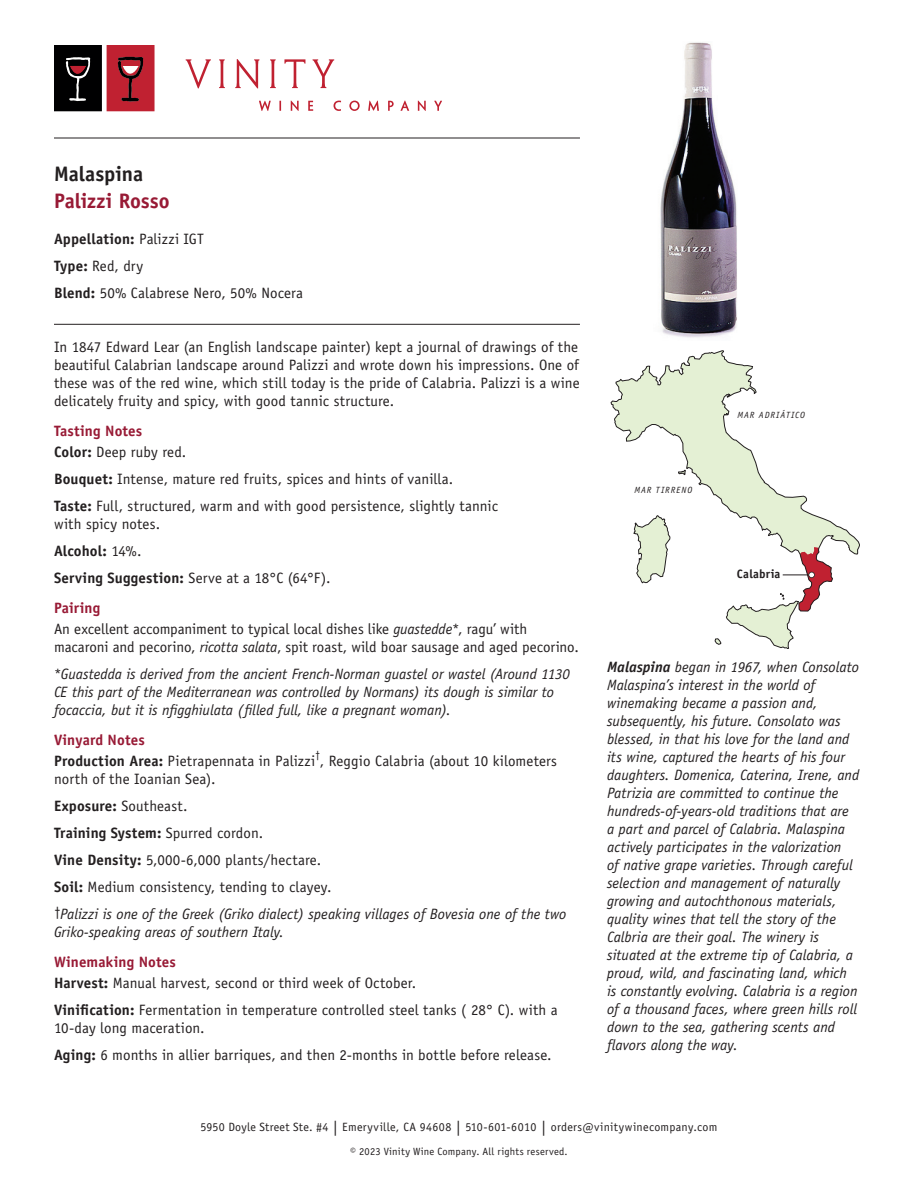
<style>
.page{position:relative;width:918px;height:1188px;background:#fff}
.page>*{position:absolute;margin:0;border:0;box-sizing:border-box;transform-origin:0 0}
.Wine_Name{font:700 21px "Officina Sans Std";letter-spacing:-.005em;color:#981a35}
.Producer{font:700 21px "Officina Sans Std";letter-spacing:-.005em;color:#231f20}
.Specs{font:15px/18px "Officina Sans Std";letter-spacing:.005em;color:#231f20}
.Producer_profile{font:italic 15px/18px "Officina Sans Std";color:#231f20}
.Specs-2{font:italic 15px/18px "Officina Sans Std";color:#231f20}
.Specs-3{font:700 15px "Officina Sans Std";letter-spacing:.005em;color:#231f20}
.Subhead{font:700 15px "Officina Sans Std";letter-spacing:.01em;color:#981a35}
.t1{font:700 12.15px "Officina Sans Std";letter-spacing:.025em;color:#231f20}
.Wine_Header{font:12px "Officina Sans Std";letter-spacing:.025em;color:#231f20}
.Master_Page_Number{font:10.5px "Officina Sans Std";letter-spacing:.02em;color:#231f20}
.Specs-4{font:10.5px "Officina Sans Std";color:#231f20}
.t2{font:italic 9px "Officina Sans Std";letter-spacing:.105em;color:#231f20}
.s1{font-weight:400}
.s2{font-weight:700}
.s3{font-style:italic}
.s4{font-style:normal}
.s5{font-size:15px}
</style>
<div class="page">
<hr style="left:54px;top:324px;width:526px;height:1px;background:#231f20">
<img style="left:660px;top:42px;width:77px;height:296px">
<svg style="left:611px;top:351px;width:249px;height:298px"></svg>
<hr style="left:54px;top:138px;width:526px;height:1px;background:#231f20">
<svg style="left:54px;top:45px;width:101px;height:66px;background:#6a272e"></svg>
<svg style="left:186px;top:59px;width:25px;height:29px"></svg>
<svg style="left:219px;top:59px;width:6px;height:29px"></svg>
<svg style="left:235px;top:59px;width:24px;height:29px"></svg>
<svg style="left:270px;top:59px;width:6px;height:29px"></svg>
<svg style="left:284px;top:59px;width:21px;height:29px"></svg>
<svg style="left:313px;top:59px;width:21px;height:29px"></svg>
<svg style="left:259px;top:101px;width:12px;height:10px"></svg>
<svg style="left:279px;top:101px;width:2px;height:10px"></svg>
<svg style="left:291px;top:101px;width:8px;height:10px"></svg>
<svg style="left:308px;top:101px;width:5px;height:10px"></svg>
<svg style="left:334px;top:101px;width:7px;height:10px"></svg>
<svg style="left:349px;top:101px;width:11px;height:10px"></svg>
<svg style="left:368px;top:101px;width:11px;height:10px"></svg>
<svg style="left:388px;top:101px;width:6px;height:10px"></svg>
<svg style="left:401px;top:101px;width:8px;height:10px"></svg>
<svg style="left:418px;top:101px;width:8px;height:10px"></svg>
<svg style="left:434px;top:101px;width:8px;height:10px"></svg>
<p class="Producer" style="left:54px;top:160px;width:91px">Malaspina</p>
<p class="Wine_Name" style="left:54px;top:187px;width:117px">Palizzi Rosso</p>
<p class="Specs-3" style="left:54px;top:229px;width:151px">Appellation: <span class="s1">Palizzi IGT</span></p>
<p class="Specs" style="left:54px;top:257px;width:91px"><span class="s2">Type:</span> Red, dry</p>
<p class="Specs" style="left:54px;top:284px;width:251px"><span class="s2">Blend:</span> 50% Calabrese Nero, 50% Nocera</p>
<p class="Specs" style="left:54px;top:338px;width:527px;text-align:justify">In 1847 Edward Lear (an English landscape painter) kept a journal of drawings of the beautiful Calabrian landscape around Palizzi and wrote down his impressions. One of these was of the red wine, which still today is the pride of Calabria. Palizzi is a wine delicately fruity and spicy, with good tannic structure.</p>
<p class="Subhead" style="left:54px;top:421px;width:90px">Tasting Notes</p>
<p class="Specs" style="left:54px;top:443px;width:134px"><span class="s2">Color:</span> Deep ruby red.</p>
<p class="Specs" style="left:54px;top:470px;width:401px"><span class="s2">Bouquet:</span> Intense, mature red fruits, spices and hints of vanilla.</p>
<p class="Specs" style="left:54px;top:497px;width:446px"><span class="s2">Taste:</span> Full, structured, warm and with good persistence, slightly tannic with spicy notes.</p>
<p class="Specs-3" style="left:54px;top:541px;width:89px">Alcohol: <span class="s1">14%.</span></p>
<p class="Specs" style="left:54px;top:569px;width:278px"><span class="s2">Serving Suggestion:</span> Serve at a 18°C (64°F).</p>
<p class="Subhead" style="left:54px;top:598px;width:48px">Pairing</p>
<p class="Specs" style="left:54px;top:620px;width:526px">An excellent accompaniment to typical local dishes like <span class="s3">guastedde</span>*, ragu’ with macaroni and pecorino, <span class="s3">ricotta salata</span>, spit roast, wild boar sausage and aged pecorino.</p>
<p class="Specs-2" style="left:54px;top:665px;width:517px"><span class="s4">*</span>Guastedda is derived from the ancient French-Norman guastel or wastel (Around 1130<br>CE this part of the Mediterranean was controlled by Normans) its dough is similar to focaccia, but it is nfigghiulata (filled full, like a pregnant woman).</p>
<p class="Subhead" style="left:54px;top:730px;width:92px">Vinyard Notes</p>
<p class="Specs" style="left:54px;top:752px;width:505px"><span class="s2">Production Area:</span> Pietrapennata in Palizzi , Reggio Calabria (about 10 kilometers</p>
<p class="Specs-4" style="left:315px;top:748px;width:7px">†</p>
<p class="Specs" style="left:54px;top:770px;width:163px">north of the Ioanian Sea).</p>
<p class="Specs" style="left:54px;top:797px;width:135px"><span class="s2">Exposure:</span> Southeast.</p>
<p class="Specs-3" style="left:54px;top:823px;width:211px">Training System: <span class="s1">Spurred cordon.</span></p>
<p class="Specs" style="left:54px;top:851px;width:269px"><span class="s2">Vine Density:</span> 5,000-6,000 plants/hectare.</p>
<p class="Specs" style="left:54px;top:878px;width:279px"><span class="s2">Soil:</span> Medium consistency, tending to clayey.</p>
<p class="Specs-2" style="left:54px;top:905px;width:514px"><sup>†</sup>Palizzi is one of the Greek (Griko dialect) speaking villages of Bovesia one of the two<br>Griko-speaking areas of southern Italy.</p>
<p class="Subhead" style="left:54px;top:952px;width:123px">Winemaking Notes</p>
<p class="Specs" style="left:54px;top:974px;width:364px"><span class="s2">Harvest:</span> Manual harvest, second or third week of October.</p>
<p class="Specs" style="left:54px;top:1001px;width:505px"><span class="s2">Vinification:</span> Fermentation in temperature controlled steel tanks ( 28° C). with a<br>10-day long maceration.</p>
<p class="Specs" style="left:54px;top:1046px;width:499px"><span class="s2">Aging:</span> 6 months in allier barriques, and then 2-months in bottle before release.</p>
<p class="t2" style="left:634px;top:484px;width:59px">MAR TIRRENO</p>
<p class="t2" style="left:737px;top:410px;width:69px">MAR ADRIÁTICO</p>
<p class="t1" style="left:737px;top:566px;width:45px">Calabria</p>
<p class="Producer_profile" style="left:607px;top:658px;width:254px"><span class="s2">Malaspina</span> began in 1967, when Consolato Malaspina’s interest in the world of winemaking became a passion and, subsequently, his future. Consolato was blessed, in that his love for the land and its wine, captured the hearts of his four daughters. Domenica, Caterina, Irene, and Patrizia are committed to continue the hundreds-of-years-old traditions that are a part and parcel of Calabria. Malaspina actively participates in the valorization<br>of native grape varieties. Through careful selection and management of naturally growing and autochthonous materials, quality wines that tell the story of the Calbria are their goal. The winery is situated at the extreme tip of Calabria, a proud, wild, and fascinating land, which is constantly evolving. Calabria is a region of a thousand faces, where green hills roll down to the sea, gathering scents and flavors along the way.</p>
<p class="Wine_Header" style="left:201px;top:1120px;width:518px">5950 Doyle Street Ste. #4 <span class="s5">|</span> Emeryville, CA 94608 <span class="s5">|</span> 510-601-6010 <span class="s5">|</span> orders@vinitywinecompany.com</p>
<p class="Master_Page_Number" style="left:350px;top:1145px;width:219px">© 2023 Vinity Wine Company. All rights reserved.</p>
</div>
